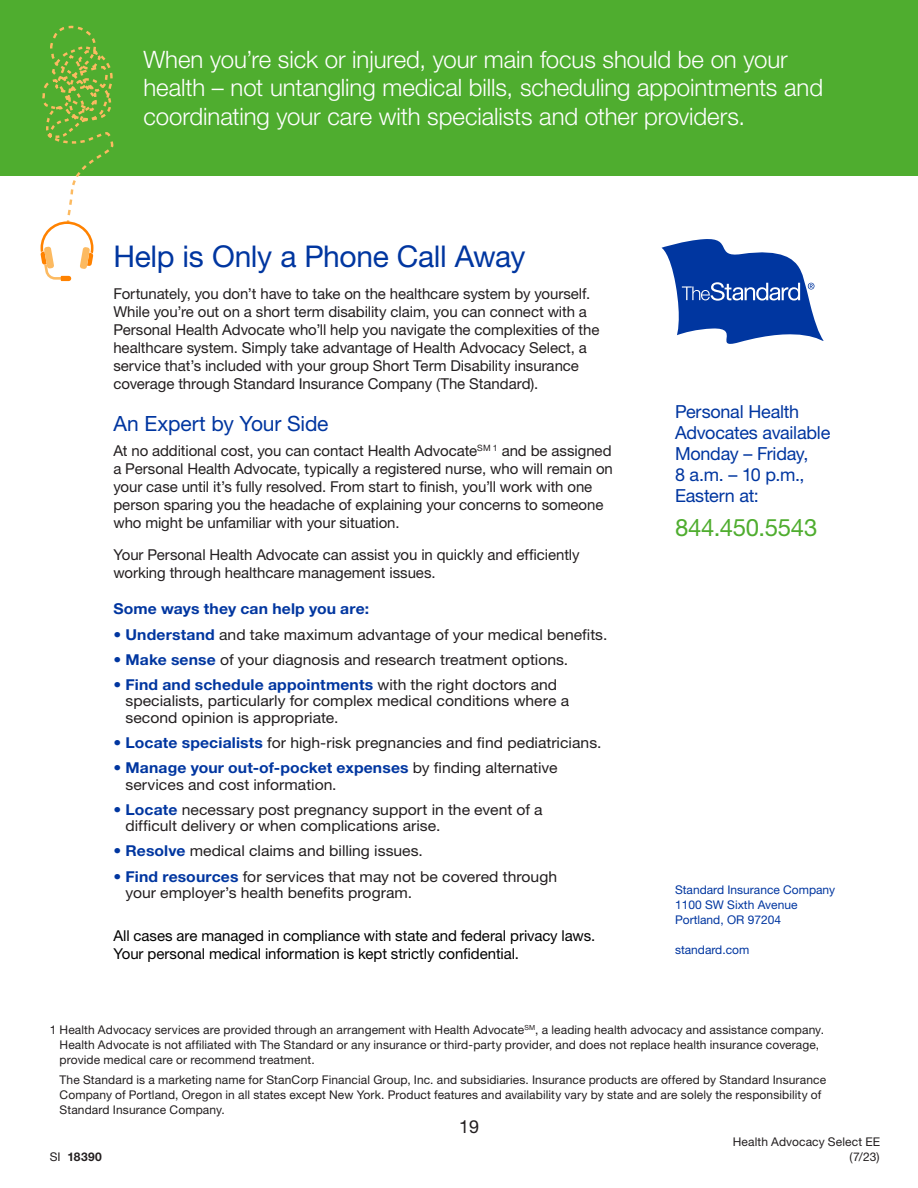
<style>
.page{position:relative;width:918px;height:1188px;background:#fff}
.page>*{position:absolute;margin:0;border:0;box-sizing:border-box;transform-origin:0 0}
.t1{font:30px "Helvetica Neue LT Std";letter-spacing:-.01em;color:#0036a0}
.t2{font:300 24px/28.5px "Helvetica Neue LT Std";letter-spacing:-.005em;color:#fff}
.t3{font:24px "Helvetica Neue LT Std";letter-spacing:-.01em;color:#4fad2f}
.t4{font:21px "Helvetica Neue LT Std";letter-spacing:-.01em;color:#0036a0}
.t5{font:18px/21px "Helvetica Neue LT Std";letter-spacing:-.015em;color:#0036a0}
.t6{font:18px "Helvetica Neue LT Std";color:#231f20}
.t7{font:15px/18px "Helvetica Neue LT Std";letter-spacing:-.005em;color:#231f20}
.t8{font:15px/16.5px "Helvetica Neue LT Std";letter-spacing:-.005em;color:#231f20;scale:1.05 1}
.t9{font:15px/18px "Helvetica Neue LT Std";letter-spacing:-.005em;color:#000}
.t10{font:700 15px "Helvetica Neue LT Std";letter-spacing:.01em;color:#0036a0;scale:1.05 1}
.t11{font:12px/15px "Helvetica Neue LT Std";letter-spacing:.01em;color:#231f20}
.t12{font:12px/15px "Helvetica Neue LT Std";color:#0036a0}
.t13{font:700 12px "Helvetica Neue LT Std";letter-spacing:.035em;color:#231f20}
.s1{font-weight:700;color:#0036a0}
.s2{color:#fff}
.s3{font-weight:400}
</style>
<div class="page">
<svg style="left:662px;top:239px;width:161px;height:105px"></svg>
<div style="left:0;top:0;width:918px;height:175px;background:#4fad2f"></div>
<svg style="left:40px;top:25px;width:75px;height:256px"></svg>
<p class="t2" style="left:143px;top:44px;width:681px">When you’re sick or injured, your main focus should be on your health – not untangling medical bills, scheduling appointments and coordinating your care with specialists and other providers.</p>
<p class="t1" style="left:113px;top:239px;width:414px">Help is Only a Phone Call Away</p>
<p class="t7" style="left:113px;top:284px;width:488px">Fortunately, you don’t have to take on the healthcare system by yourself.<br>While you’re out on a short term disability claim, you can connect with a Personal Health Advocate who’ll help you navigate the complexities of the healthcare system. Simply take advantage of Health Advocacy Select, a service that’s included with your group Short Term Disability insurance coverage through Standard Insurance Company (The Standard).</p>
<p class="t4" style="left:113px;top:411px;width:217px">An Expert by Your Side</p>
<p class="t7" style="left:113px;top:442px;width:501px">At no additional cost, you can contact Health Advocate<sup>SM</sup> <sup>1</sup> and be assigned a Personal Health Advocate, typically a registered nurse, who will remain on your case until it’s fully resolved. From start to finish, you’ll work with one person sparing you the headache of explaining your concerns to someone who might be unfamiliar with your situation.</p>
<p class="t7" style="left:113px;top:545px;width:468px">Your Personal Health Advocate can assist you in quickly and efficiently working through healthcare management issues.</p>
<p class="t10" style="left:113px;top:600px;width:245px">Some ways they can help you are:</p>
<p class="t8" style="left:113px;top:626px;width:472px"><span class="s1">• Understand</span> and take maximum advantage of your medical benefits.</p>
<p class="t8" style="left:113px;top:651px;width:435px"><span class="s1">• Make sense</span> of your diagnosis and research treatment options.</p>
<p class="t8" style="left:125px;top:676px;width:424px;text-indent:-12px"><span class="s1">• Find and schedule appointments</span> with the right doctors and specialists, particularly for complex medical conditions where a second opinion is appropriate.</p>
<p class="t8" style="left:113px;top:734px;width:466px"><span class="s1">• Locate specialists</span> for high-risk pregnancies and find pediatricians.</p>
<p class="t8" style="left:125px;top:759px;width:413px;text-indent:-12px"><span class="s1">• Manage your out-of-pocket expenses</span> by finding alternative services and cost information.</p>
<p class="t8" style="left:125px;top:801px;width:399px;text-indent:-12px"><span class="s1">• Locate</span> necessary post pregnancy support in the event of a difficult delivery or when complications arise.</p>
<p class="t8" style="left:113px;top:843px;width:296px"><span class="s1">• Resolve</span> medical claims and billing issues.</p>
<p class="t8" style="left:125px;top:868px;width:413px;text-indent:-12px"><span class="s1">• Find resources</span> for services that may not be covered through your employer’s health benefits program.</p>
<p class="t9" style="left:113px;top:927px;width:484px">All cases are managed in compliance with state and federal privacy laws.<br>Your personal medical information is kept strictly confidential.</p>
<p class="t5" style="left:675px;top:401px;width:157px">Personal Health<br>Advocates available<br>Monday – Friday,<br>8 a.m. – 10 p.m.,<br>Eastern at:</p>
<p class="t3" style="left:675px;top:513px;width:144px">844.450.5543</p>
<p class="t12" style="left:675px;top:882px;width:162px">Standard Insurance Company<br>1100 SW Sixth Avenue<br>Portland, OR 97204</p>
<p class="t12" style="left:675px;top:942px;width:76px">standard.com</p>
<p class="t11" style="left:60px;top:1022px;width:766px;text-indent:-10px">1 Health Advocacy services are provided through an arrangement with Health Advocate<sup>SM</sup>, a leading health advocacy and assistance company.<br>Health Advocate is not affiliated with The Standard or any insurance or third-party provider, and does not replace health insurance coverage, provide medical care or recommend treatment.</p>
<p class="t11" style="left:60px;top:1072px;width:768px;text-indent:-10px"><span class="s2">‡</span> The Standard is a marketing name for StanCorp Financial Group, Inc. and subsidiaries. Insurance products are offered by Standard Insurance<br>Company of Portland, Oregon in all states except New York. Product features and availability vary by state and are solely the responsibility of<br>Standard Insurance Company.</p>
<p class="t11" style="left:733px;top:1134px;width:149px">Health Advocacy Select EE</p>
<p class="t13" style="left:50px;top:1149px;width:54px"><span class="s3">SI</span> 18390</p>
<p class="t11" style="left:850px;top:1149px;width:31px">(7/23)</p>
<p class="t6" style="left:459px;top:1116px;width:22px">19</p>
</div>
